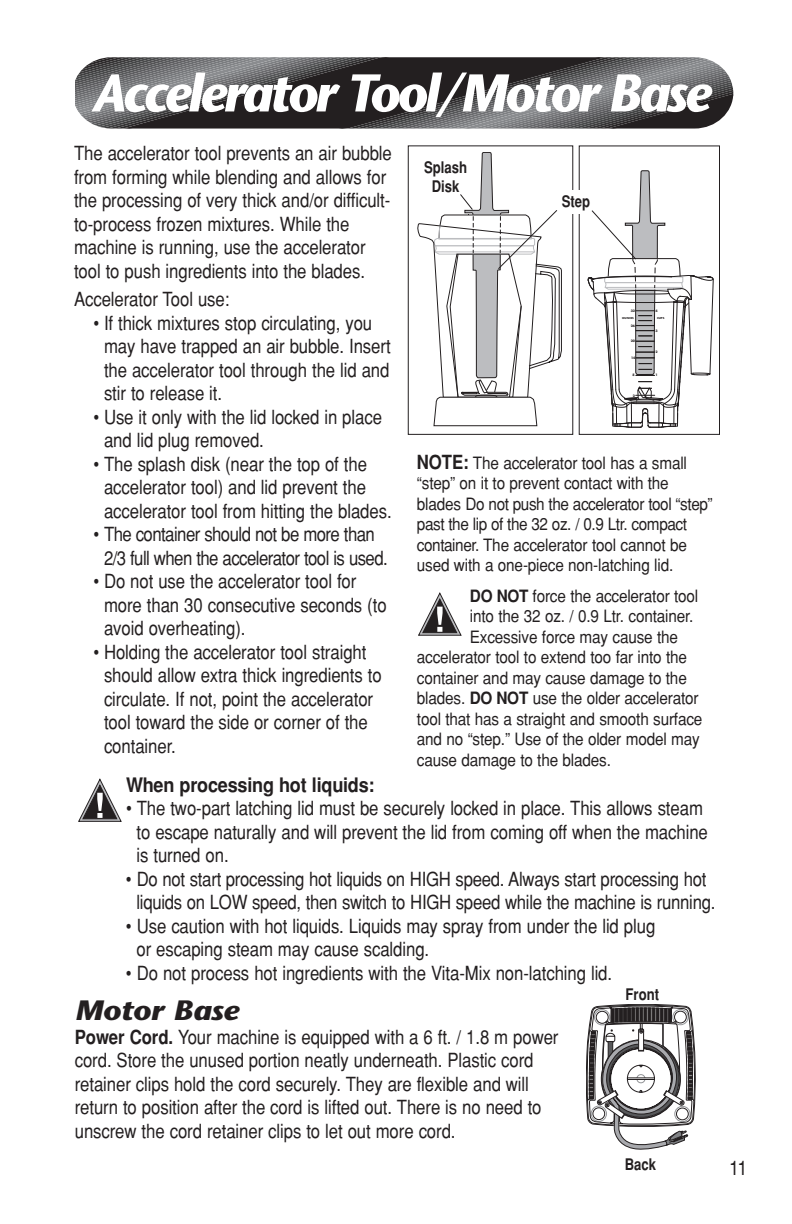
<style>
.page{position:relative;width:792px;height:1224px;background:#fff}
.page>*{position:absolute;margin:0;border:0;box-sizing:border-box;transform-origin:0 0}
.t1{font:italic 700 53px "Stone Sans";letter-spacing:-.06em;color:#fff}
.t2{font:italic 700 28px "Stone Sans";letter-spacing:-.015em;color:#231f20;scale:1.1 1}
.t3{font:700 condensed 20px "Helvetica";letter-spacing:-.01em;color:#231f20;scale:1.1 1}
.t4{font:condensed 20px "Helvetica";color:#231f20;scale:1.1 1}
.t5{font:condensed 19.6px/23.6px "Helvetica";letter-spacing:-.005em;color:#231f20;scale:1.05 1}
.t6{font:condensed 19.6px/23.6px "Helvetica";letter-spacing:-.03em;color:#231f20;scale:1.05 1}
.t7{font:condensed 17px/20.4px "Helvetica";letter-spacing:-.01em;color:#231f20;scale:1.1 1}
.t8{font:700 condensed 16px/19.2px "Helvetica";color:#231f20;text-align:center}
.t9{font:700 3.2px "Futura";color:#231f20}
.t10{font:700 2.6px "Futura";color:#231f20}
.s1{font-weight:700;font-size:19.6px}
.s2{font-weight:700}
</style>
<div class="page">
<svg style="left:75px;top:57px;width:658px;height:72px;background:#565556"></svg>
<svg style="left:79px;top:779px;width:42px;height:42px"></svg>
<svg style="left:418px;top:593px;width:43px;height:42px"></svg>
<div style="left:579px;top:145px;width:141px;height:290px;border:1px solid #231f20"></div>
<div style="left:408px;top:145px;width:165px;height:290px;border:1px solid #231f20"></div>
<div style="left:549px;top:190px;width:51px;height:24px;background:#fff"></div>
<svg style="left:588px;top:170px;width:126px;height:258px"></svg>
<svg style="left:417px;top:152px;width:145px;height:274px"></svg>
<svg style="left:586px;top:1004px;width:109px;height:145px"></svg>
<h1 class="t1" style="left:91px;top:73px;width:621px">Accelerator Tool/Motor Base</h1>
<p class="t5" style="left:74px;top:142px;width:304px">The accelerator tool prevents an air bubble from forming while blending and allows for the processing of very thick and/or difficult&shy;to-process frozen mixtures. While the machine is running, use the accelerator tool to push ingredients into the blades.</p>
<p class="t5" style="left:74px;top:288px;width:150px">Accelerator Tool use:</p>
<p class="t5" style="left:104px;top:311px;width:275px;text-indent:-11px">• If thick mixtures stop circulating, you may have trapped an air bubble. Insert the accelerator tool through the lid and stir to release it.</p>
<p class="t5" style="left:104px;top:405px;width:266px;text-indent:-11px">• Use it only with the lid locked in place and lid plug removed.</p>
<p class="t5" style="left:104px;top:452px;width:276px;text-indent:-11px">• The splash disk (near the top of the accelerator tool) and lid prevent the accelerator tool from hitting the blades.</p>
<p class="t6" style="left:104px;top:523px;width:272px;text-indent:-11px">• The container should not be more than<br>2/3 full when the accelerator tool is used.</p>
<p class="t5" style="left:104px;top:570px;width:271px;text-indent:-11px">• Do not use the accelerator tool for more than 30 consecutive seconds (to avoid overheating).</p>
<p class="t5" style="left:104px;top:640px;width:266px;text-indent:-11px">• Holding the accelerator tool straight should allow extra thick ingredients to circulate. If not, point the accelerator tool toward the side or corner of the container.</p>
<p class="t3" style="left:126px;top:773px;width:228px">When processing hot liquids:</p>
<p class="t5" style="left:136px;top:797px;width:546px;text-indent:-10px">• The two-part latching lid must be securely locked in place. This allows steam to escape naturally and will prevent the lid from coming off when the machine is turned on.</p>
<p class="t5" style="left:126px;top:867px;width:563px;text-align:center">• Do not start processing hot liquids on HIGH speed. Always start processing hot liquids on LOW speed, then switch to HIGH speed while the machine is running.</p>
<p class="t5" style="left:136px;top:914px;width:496px;text-indent:-11px">• Use caution with hot liquids. Liquids may spray from under the lid plug or escaping steam may cause scalding.</p>
<p class="t5" style="left:126px;top:961px;width:465px">• Do not process hot ingredients with the Vita-Mix non-latching lid.</p>
<p class="t8" style="left:424px;top:158px;width:45px">Splash<br>Disk</p>
<p class="t8" style="left:562px;top:192px;width:30px">Step</p>
<p class="t9" style="left:631px;top:309px;width:6px">32</p>
<p class="t10" style="left:622px;top:317px;width:13px">OUNCES</p>
<p class="t10" style="left:657px;top:316px;width:9px">CUPS</p>
<p class="t9" style="left:655px;top:309px;width:4px">4</p>
<p class="t9" style="left:631px;top:324px;width:6px">26</p>
<p class="t9" style="left:655px;top:329px;width:4px">3</p>
<p class="t9" style="left:631px;top:340px;width:6px">20</p>
<p class="t9" style="left:655px;top:350px;width:4px">2</p>
<p class="t9" style="left:631px;top:356px;width:6px">14</p>
<p class="t9" style="left:633px;top:374px;width:4px">8</p>
<p class="t9" style="left:633px;top:394px;width:4px">2</p>
<p class="t7" style="left:417px;top:453px;width:270px"><span class="s1">NOTE:</span> The accelerator tool has a small “step” on it to prevent contact with the blades Do not push the accelerator tool “step” past the lip of the 32 oz. / 0.9 Ltr. compact container. The accelerator tool cannot be used with a one-piece non-latching lid.</p>
<p class="t7" style="left:470px;top:586px;width:209px"><span class="s2">DO NOT</span> force the accelerator tool</p>
<p class="t7" style="left:470px;top:606px;width:205px">into the 32 oz. / 0.9 Ltr. container.</p>
<p class="t7" style="left:470px;top:627px;width:191px">Excessive force may cause the</p>
<p class="t7" style="left:417px;top:647px;width:247px">accelerator tool to extend too far into the</p>
<p class="t7" style="left:417px;top:668px;width:247px">container and may cause damage to the</p>
<p class="t7" style="left:417px;top:688px;width:258px">blades. <span class="s2">DO NOT</span> use the older accelerator</p>
<p class="t7" style="left:417px;top:709px;width:261px">tool that has a straight and smooth surface</p>
<p class="t7" style="left:417px;top:729px;width:259px">and no “step.” Use of the older model may</p>
<p class="t7" style="left:417px;top:750px;width:178px">cause damage to the blades.</p>
<h2 class="t2" style="left:75px;top:1000px;width:151px">Motor Base</h2>
<p class="t5" style="left:75px;top:1025px;width:462px"><span class="s2">Power Cord.</span> Your machine is equipped with a 6 ft. / 1.8 m power cord. Store the unused portion neatly underneath. Plastic cord retainer clips hold the cord securely. They are flexible and will return to position after the cord is lifted out. There is no need to unscrew the cord retainer clips to let out more cord.</p>
<p class="t8" style="left:626px;top:985px;width:35px">Front</p>
<p class="t8" style="left:625px;top:1154px;width:33px">Back</p>
<p class="t4" style="left:729px;top:1156px;width:18px">11</p>
</div>
